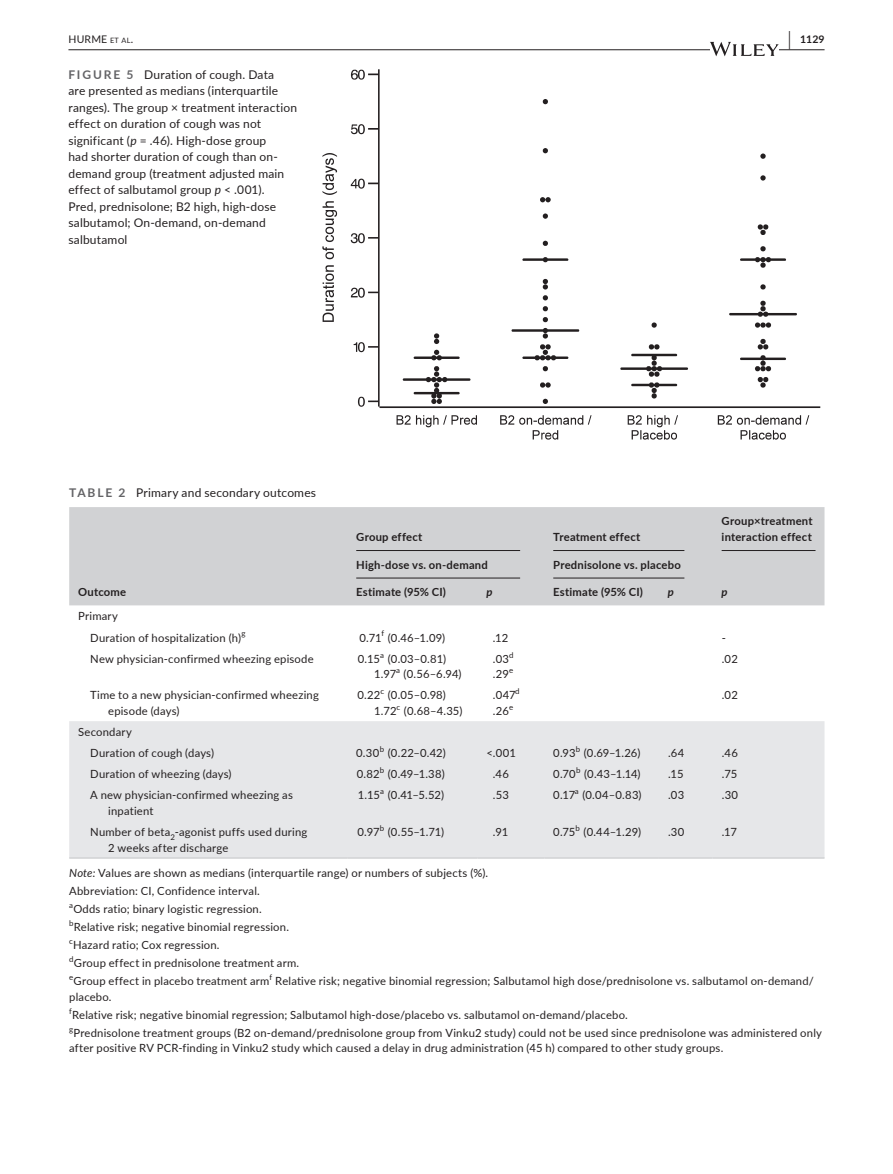
<style>
.page{position:relative;width:893px;height:1174px;background:#fff}
.page>*{position:absolute;margin:0;border:0;box-sizing:border-box;transform-origin:0 0}
.t1{font:12px/16.5px "Lato";letter-spacing:.015em;color:#231f20}
.t2{font:11.25px/15.8px "Lato";letter-spacing:.015em;color:#231f20}
.t3{font:700 11.25px/15.8px "Lato";letter-spacing:.02em;color:#231f20}
.t4{font:italic 700 11.25px "Lato";color:#231f20}
.t5{font:10.5px "Lato";letter-spacing:.02em;color:#231f20}
.t6{font:700 10.5px "Lato";color:#231f20}
.t7{font:7.8px "Lato";color:#231f20}
.s1{font-size:7.35px}
.s2{font-size:19.5px}
.s3{font-weight:700;color:#636366}
.s4{font-style:italic}
</style>
<div class="page">
<hr style="left:68px;top:49px;width:756px;height:1px;background:#231f20">
<svg style="left:710px;top:42px;width:69px;height:14px"></svg>
<img style="left:323px;top:69px;width:497px;height:370px">
<div style="left:69px;top:507px;width:755px;height:98px;background:#d1d2d4"></div>
<div style="left:69px;top:721px;width:755px;height:136px;background:#e6e7e9"></div>
<hr style="left:69px;top:857px;width:278px;height:1px;background:#d1d2d4">
<hr style="left:347px;top:857px;width:131px;height:1px;background:#d1d2d4">
<hr style="left:478px;top:857px;width:66px;height:1px;background:#d1d2d4">
<hr style="left:544px;top:857px;width:115px;height:1px;background:#d1d2d4">
<hr style="left:659px;top:857px;width:54px;height:1px;background:#d1d2d4">
<hr style="left:713px;top:857px;width:111px;height:1px;background:#d1d2d4">
<hr style="left:356px;top:550px;width:164px;height:1px;background:#231f20">
<hr style="left:553px;top:550px;width:131px;height:1px;background:#231f20">
<hr style="left:722px;top:550px;width:93px;height:1px;background:#231f20">
<hr style="left:356px;top:577px;width:164px;height:1px;background:#231f20">
<hr style="left:553px;top:577px;width:131px;height:1px;background:#231f20">
<p class="t5" style="left:68px;top:31px;width:66px">HURME <span class="s1">et al</span>.</p>
<p class="t6" style="left:789px;top:31px;width:37px"><span class="s2">|</span> 1129</p>
<p class="t1" style="left:68px;top:66px;width:230px"><span class="s3">FIGURE 5</span> Duration of cough. Data<br>are presented as medians (interquartile ranges). The group × treatment interaction effect on duration of cough was not significant (<span class="s4">p</span> = .46). High-dose group<br>had shorter duration of cough than on&shy;demand group (treatment adjusted main effect of salbutamol group <span class="s4">p</span> &lt; .001).<br>Pred, prednisolone; B2 high, high-dose salbutamol; On-demand, on-demand salbutamol</p>
<p class="t1" style="left:69px;top:484px;width:248px"><span class="s3">TABLE 2</span> Primary and secondary outcomes</p>
<p class="t3" style="left:78px;top:583px;width:49px">Outcome</p>
<p class="t3" style="left:356px;top:528px;width:68px">Group effect</p>
<p class="t3" style="left:553px;top:528px;width:89px">Treatment effect</p>
<p class="t3" style="left:722px;top:513px;width:92px">Group×treatment interaction effect</p>
<p class="t3" style="left:356px;top:556px;width:133px">High-dose vs. on-demand</p>
<p class="t3" style="left:553px;top:556px;width:129px">Prednisolone vs. placebo</p>
<p class="t3" style="left:356px;top:583px;width:91px">Estimate (95% CI)</p>
<p class="t4" style="left:487px;top:584px;width:8px">p</p>
<p class="t3" style="left:553px;top:583px;width:91px">Estimate (95% CI)</p>
<p class="t4" style="left:668px;top:584px;width:8px">p</p>
<p class="t4" style="left:722px;top:584px;width:8px">p</p>
<p class="t2" style="left:90px;top:605px;width:152px;line-height:21px;text-indent:-12px">Primary<br>Duration of hospitalization (h)</p>
<p class="t7" style="left:241px;top:628px;width:6px">g</p>
<p class="t2" style="left:359px;top:629px;width:24px">0.71</p>
<p class="t7" style="left:381px;top:628px;width:4px">f</p>
<p class="t2" style="left:388px;top:629px;width:59px">(0.46–1.09)</p>
<p class="t2" style="left:493px;top:629px;width:17px">.12</p>
<p class="t2" style="left:722px;top:629px;width:6px">-</p>
<p class="t2" style="left:90px;top:650px;width:225px">New physician-confirmed wheezing episode</p>
<p class="t2" style="left:358px;top:650px;width:24px">0.15</p>
<p class="t7" style="left:380px;top:649px;width:5px">a</p>
<p class="t2" style="left:493px;top:650px;width:18px">.03</p>
<p class="t7" style="left:509px;top:649px;width:6px">d</p>
<p class="t2" style="left:493px;top:666px;width:18px">.29</p>
<p class="t7" style="left:509px;top:665px;width:6px">e</p>
<p class="t2" style="left:374px;top:650px;width:73px;text-indent:14px">(0.03–0.81)<br>1.97</p>
<p class="t2" style="left:722px;top:650px;width:18px">.02</p>
<p class="t7" style="left:396px;top:665px;width:5px">a</p>
<p class="t2" style="left:404px;top:666px;width:59px">(0.56–6.94)</p>
<p class="t2" style="left:108px;top:687px;width:212px;text-indent:-18px">Time to a new physician-confirmed wheezing episode (days)</p>
<p class="t2" style="left:357px;top:687px;width:25px">0.22</p>
<p class="t7" style="left:380px;top:686px;width:5px">c</p>
<p class="t2" style="left:374px;top:687px;width:73px;text-indent:13px">(0.05–0.98)<br>1.72</p>
<p class="t7" style="left:397px;top:701px;width:5px">c</p>
<p class="t2" style="left:404px;top:702px;width:60px">(0.68–4.35)</p>
<p class="t2" style="left:493px;top:687px;width:24px">.047</p>
<p class="t7" style="left:515px;top:686px;width:6px">d</p>
<p class="t2" style="left:493px;top:702px;width:18px">.26</p>
<p class="t7" style="left:509px;top:701px;width:6px">e</p>
<p class="t2" style="left:722px;top:687px;width:18px">.02</p>
<p class="t2" style="left:90px;top:721px;width:125px;line-height:21px;text-indent:-12px">Secondary<br>Duration of cough (days)</p>
<p class="t2" style="left:356px;top:745px;width:25px">0.30</p>
<p class="t7" style="left:380px;top:744px;width:6px">b</p>
<p class="t2" style="left:388px;top:745px;width:59px">(0.22–0.42)</p>
<p class="t2" style="left:487px;top:745px;width:31px">&lt;.001</p>
<p class="t2" style="left:553px;top:745px;width:24px">0.93</p>
<p class="t7" style="left:576px;top:744px;width:6px">b</p>
<p class="t2" style="left:584px;top:745px;width:58px">(0.69–1.26)</p>
<p class="t2" style="left:668px;top:745px;width:18px">.64</p>
<p class="t2" style="left:722px;top:745px;width:18px">.46</p>
<p class="t2" style="left:90px;top:766px;width:143px">Duration of wheezing (days)</p>
<p class="t2" style="left:357px;top:766px;width:24px">0.82</p>
<p class="t7" style="left:380px;top:765px;width:6px">b</p>
<p class="t2" style="left:388px;top:766px;width:58px">(0.49–1.38)</p>
<p class="t2" style="left:493px;top:766px;width:18px">.46</p>
<p class="t2" style="left:553px;top:766px;width:24px">0.70</p>
<p class="t7" style="left:576px;top:765px;width:6px">b</p>
<p class="t2" style="left:584px;top:766px;width:58px">(0.43–1.14)</p>
<p class="t2" style="left:668px;top:766px;width:17px">.15</p>
<p class="t2" style="left:722px;top:766px;width:17px">.75</p>
<p class="t2" style="left:108px;top:787px;width:186px;text-indent:-18px">A new physician-confirmed wheezing as inpatient</p>
<p class="t2" style="left:358px;top:787px;width:24px">1.15</p>
<p class="t7" style="left:380px;top:786px;width:5px">a</p>
<p class="t2" style="left:388px;top:787px;width:58px">(0.41–5.52)</p>
<p class="t2" style="left:493px;top:787px;width:18px">.53</p>
<p class="t2" style="left:553px;top:787px;width:23px">0.17</p>
<p class="t7" style="left:575px;top:786px;width:5px">a</p>
<p class="t2" style="left:582px;top:787px;width:61px">(0.04–0.83)</p>
<p class="t2" style="left:668px;top:787px;width:18px">.03</p>
<p class="t2" style="left:722px;top:787px;width:18px">.30</p>
<p class="t2" style="left:108px;top:823px;width:201px;text-indent:-18px">Number of beta<sub>2</sub>-agonist puffs used during<br>2 weeks after discharge</p>
<p class="t2" style="left:357px;top:823px;width:24px">0.97</p>
<p class="t7" style="left:380px;top:822px;width:6px">b</p>
<p class="t2" style="left:388px;top:823px;width:58px">(0.55–1.71)</p>
<p class="t2" style="left:493px;top:823px;width:17px">.91</p>
<p class="t2" style="left:553px;top:823px;width:24px">0.75</p>
<p class="t7" style="left:576px;top:822px;width:6px">b</p>
<p class="t2" style="left:584px;top:823px;width:59px">(0.44–1.29)</p>
<p class="t2" style="left:668px;top:823px;width:18px">.30</p>
<p class="t2" style="left:722px;top:823px;width:17px">.17</p>
<p class="t2" style="left:69px;top:863px;width:421px;line-height:18px"><span class="s4">Note:</span> Values are shown as medians (interquartile range) or numbers of subjects (%).<br>Abbreviation: CI, Confidence interval.</p>
<p class="t7" style="left:69px;top:899px;width:5px">a</p>
<p class="t2" style="left:73px;top:900px;width:190px">Odds ratio; binary logistic regression.</p>
<p class="t7" style="left:69px;top:917px;width:6px">b</p>
<p class="t2" style="left:74px;top:918px;width:217px">Relative risk; negative binomial regression.</p>
<p class="t7" style="left:69px;top:935px;width:5px">c</p>
<p class="t2" style="left:73px;top:936px;width:148px">Hazard ratio; Cox regression.</p>
<p class="t7" style="left:69px;top:953px;width:6px">d</p>
<p class="t2" style="left:74px;top:954px;width:227px">Group effect in prednisolone treatment arm.</p>
<p class="t7" style="left:69px;top:971px;width:6px">e</p>
<p class="t2" style="left:74px;top:972px;width:197px">Group effect in placebo treatment arm</p>
<p class="t7" style="left:270px;top:971px;width:4px">f</p>
<p class="t2" style="left:275px;top:972px;width:540px">Relative risk; negative binomial regression; Salbutamol high dose/prednisolone vs. salbutamol on-demand/</p>
<p class="t2" style="left:69px;top:988px;width:44px">placebo.</p>
<p class="t7" style="left:69px;top:1005px;width:4px">f</p>
<p class="t2" style="left:72px;top:1006px;width:557px">Relative risk; negative binomial regression; Salbutamol high-dose/placebo vs. salbutamol on-demand/placebo.</p>
<p class="t7" style="left:69px;top:1023px;width:6px">g</p>
<p class="t2" style="left:69px;top:1024px;width:754px;text-indent:4px">Prednisolone treatment groups (B2 on-demand/prednisolone group from Vinku2 study) could not be used since prednisolone was administered only after positive RV PCR-finding in Vinku2 study which caused a delay in drug administration (45 h) compared to other study groups.</p>
</div>
